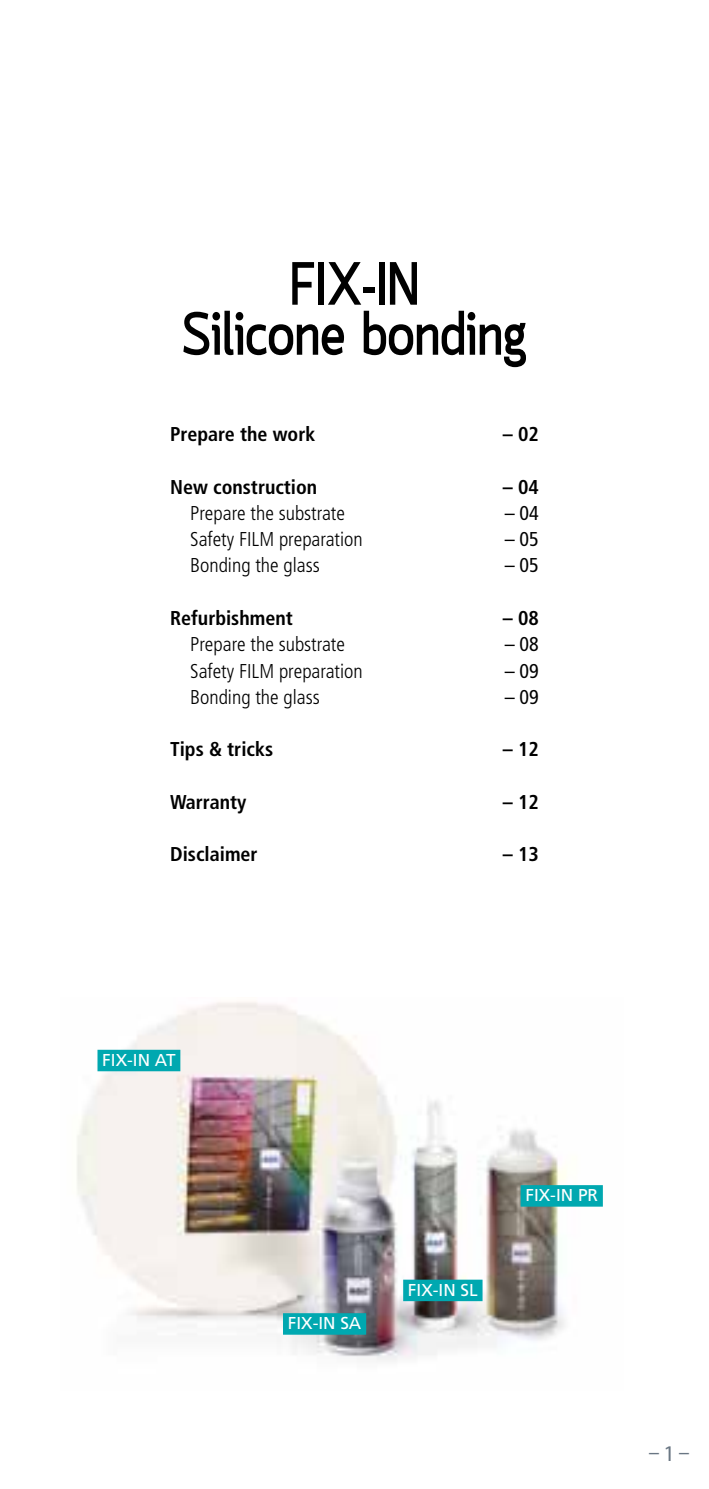
<style>
.page{position:relative;width:709px;height:1489px;background:#fff}
.page>*{position:absolute;margin:0;border:0;box-sizing:border-box;transform-origin:0 0}
.t1{font:700 60px/50px "Quark";letter-spacing:-.01em;color:#000;text-align:center;scale:.9 1}
.t2{font:22.5px "Myriad Pro";color:#697683}
.t3{font:300 condensed 20px "Frutiger LT Std";color:#000}
.t4{font:700 condensed 20px "Frutiger LT Std";color:#000}
.t5{font:condensed 20px "Frutiger LT Std";color:#000}
.t6{font:17.25px "Frutiger LT Std";color:#fff}
</style>
<div class="page">
<img style="left:76px;top:1002px;width:527px;height:359px">
<div style="left:97px;top:1049px;width:83px;height:22px;background:#00a8b0"></div>
<div style="left:283px;top:1312px;width:83px;height:22px;background:#00a8b0"></div>
<div style="left:403px;top:1279px;width:79px;height:21px;background:#00a8b0"></div>
<div style="left:520px;top:1185px;width:83px;height:21px;background:#00a8b0"></div>
<h1 class="t1" style="left:182px;top:264px;width:385px">FIX-IN<br>Silicone bonding</h1>
<p class="t4" style="left:170px;top:422px;width:147px">Prepare the work</p>
<p class="t4" style="left:503px;top:422px;width:38px">– 02</p>
<p class="t4" style="left:170px;top:475px;width:149px">New construction</p>
<p class="t4" style="left:503px;top:475px;width:38px">– 04</p>
<p class="t3" style="left:190px;top:501px;width:156px">Prepare the substrate</p>
<p class="t5" style="left:505px;top:501px;width:35px">– 04</p>
<p class="t3" style="left:190px;top:528px;width:174px">Safety FILM preparation</p>
<p class="t5" style="left:505px;top:527px;width:35px">– 05</p>
<p class="t3" style="left:190px;top:554px;width:131px">Bonding the glass</p>
<p class="t5" style="left:505px;top:554px;width:35px">– 05</p>
<p class="t4" style="left:170px;top:606px;width:124px">Refurbishment</p>
<p class="t4" style="left:503px;top:606px;width:38px">– 08</p>
<p class="t3" style="left:190px;top:633px;width:156px">Prepare the substrate</p>
<p class="t5" style="left:505px;top:632px;width:35px">– 08</p>
<p class="t3" style="left:190px;top:659px;width:174px">Safety FILM preparation</p>
<p class="t5" style="left:505px;top:659px;width:35px">– 09</p>
<p class="t3" style="left:190px;top:685px;width:131px">Bonding the glass</p>
<p class="t5" style="left:505px;top:685px;width:35px">– 09</p>
<p class="t4" style="left:170px;top:737px;width:105px">Tips &amp; tricks</p>
<p class="t4" style="left:503px;top:737px;width:38px">– 12</p>
<p class="t4" style="left:170px;top:790px;width:78px">Warranty</p>
<p class="t4" style="left:503px;top:790px;width:38px">– 12</p>
<p class="t4" style="left:170px;top:842px;width:89px">Disclaimer</p>
<p class="t4" style="left:503px;top:842px;width:38px">– 13</p>
<p class="t6" style="left:102px;top:1049px;width:75px">FIX-IN AT</p>
<p class="t6" style="left:288px;top:1312px;width:75px">FIX-IN SA</p>
<p class="t6" style="left:408px;top:1279px;width:71px">FIX-IN SL</p>
<p class="t6" style="left:525px;top:1184px;width:74px">FIX-IN PR</p>
<p class="t2" style="left:648px;top:1439px;width:43px">–1–</p>
</div>
